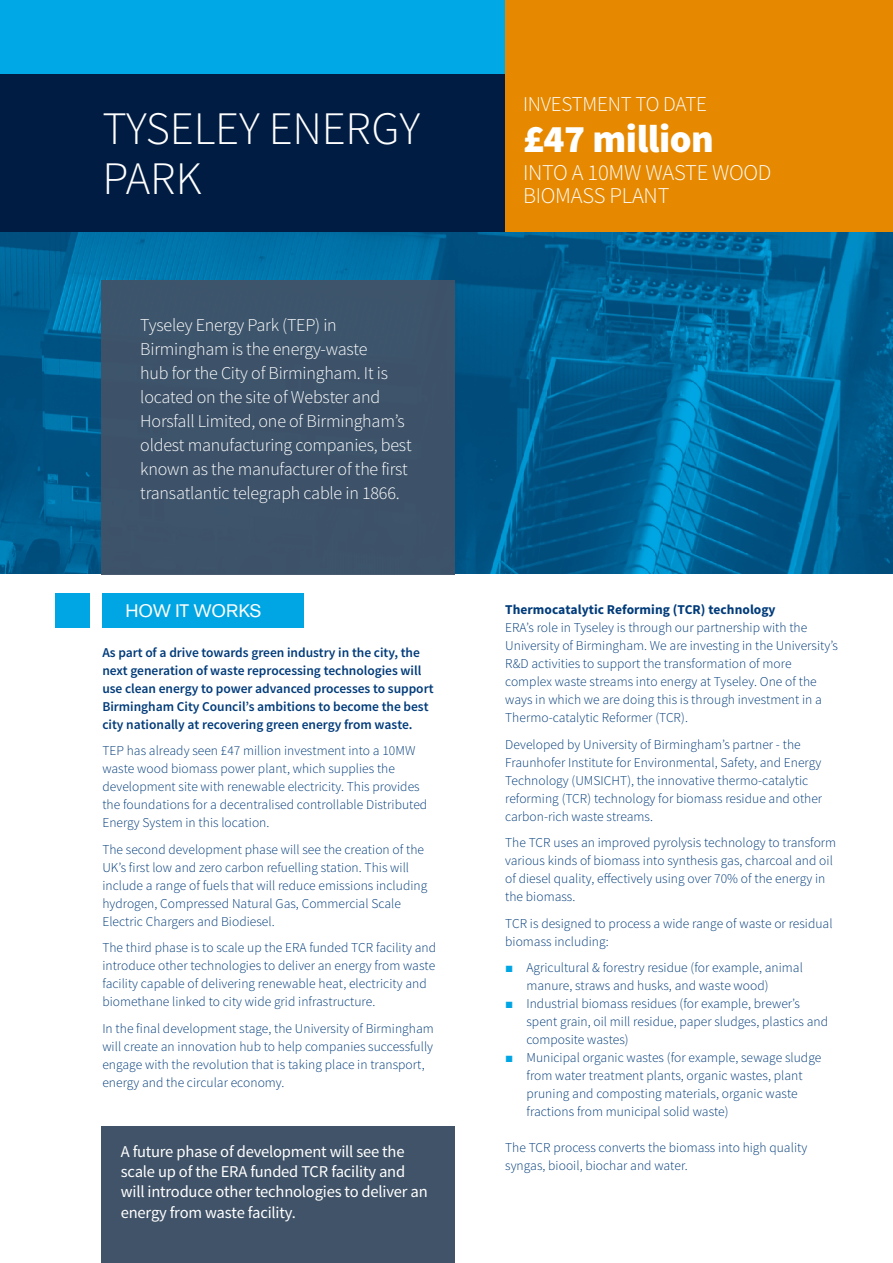
<style>
.page{position:relative;width:893px;height:1263px;background:#fff}
.page>*{position:absolute;margin:0;border:0;box-sizing:border-box;transform-origin:0 0}
.Header_1_purple{font:300 46.5px/49.5px "Source Sans Pro";letter-spacing:-.005em;color:#fff}
.top_start_para{font:900 39px "Source Sans Pro";letter-spacing:-.01em;color:#fff}
.top_start_para-2{font:300 22.5px/22.5px "Source Sans Pro";letter-spacing:-.01em;color:#fff}
.top_start_para-3{font:300 21px "Source Sans Pro";letter-spacing:-.01em;color:#fff}
.Top_start_14_18_regu{font:300 18px/24px "Source Sans Pro";letter-spacing:-.01em;color:#fff}
.top_start_para-4{font:18px "Akzidenz Grotesk BE";letter-spacing:-.01em;color:#fff}
.Body_text_10_13_blue{font:16.5px/20.2px "Source Sans Pro";letter-spacing:-.01em;color:#fff}
.Body_text_10_13_blue-2{font:300 13.5px/18px "Source Sans Pro";letter-spacing:.005em;color:#003b7a}
.Body_text_10_13_blue-3{font:600 13.5px/18px "Source Sans Pro";letter-spacing:-.005em;color:#003b7a}
.Overview_bold{font:700 13.5px "Source Sans Pro";letter-spacing:.005em;color:#003b7a}
.s1{font-family:"Arial";font-weight:700;color:#00a6e3}
</style>
<div class="page">
<svg style="left:0;top:232px;width:893px;height:342px;background:#006294"></svg>
<div style="left:0;top:0;width:505px;height:232px;background:#00a8e6"></div>
<div style="left:0;top:74px;width:893px;height:158px;background:#001c43"></div>
<div style="left:505px;top:0;width:388px;height:232px;background:#e68900"></div>
<div style="left:102px;top:1126px;width:353px;height:137px;background:#415368"></div>
<div style="left:102px;top:280px;width:353px;height:294px;background:#415368"></div>
<div style="left:102px;top:594px;width:202px;height:34px;background:#00a6e3"></div>
<div style="left:55px;top:594px;width:34px;height:34px;background:#00a6e3"></div>
<p class="Header_1_purple" style="left:102px;top:104px;width:319px">TYSELEY ENERGY<br>PARK</p>
<p class="Top_start_14_18_regu" style="left:140px;top:313px;width:273px">Tyseley Energy Park (TEP) in Birmingham is the energy-waste<br>hub for the City of Birmingham. It is located on the site of Webster and Horsfall Limited, one of Birmingham’s oldest manufacturing companies, best known as the manufacturer of the first transatlantic telegraph cable in 1866.</p>
<p class="top_start_para-4" style="left:125px;top:600px;width:138px">HOW IT WORKS</p>
<p class="Body_text_10_13_blue-3" style="left:102px;top:644px;width:333px">As part of a drive towards green industry in the city, the next generation of waste reprocessing technologies will use clean energy to power advanced processes to support Birmingham City Council’s ambitions to become the best city nationally at recovering green energy from waste.</p>
<p class="Body_text_10_13_blue-2" style="left:102px;top:742px;width:326px">TEP has already seen £47 million investment into a 10MW waste wood biomass power plant, which supplies the development site with renewable electricity. This provides the foundations for a decentralised controllable Distributed Energy System in this location.</p>
<p class="Body_text_10_13_blue-2" style="left:102px;top:840px;width:326px">The second development phase will see the creation of the UK’s first low and zero carbon refuelling station. This will include a range of fuels that will reduce emissions including hydrogen, Compressed Natural Gas, Commercial Scale Electric Chargers and Biodiesel.</p>
<p class="Body_text_10_13_blue-2" style="left:102px;top:939px;width:335px">The third phase is to scale up the ERA funded TCR facility and introduce other technologies to deliver an energy from waste facility capable of delivering renewable heat, electricity and biomethane linked to city wide grid infrastructure.</p>
<p class="Body_text_10_13_blue-2" style="left:102px;top:1019px;width:333px">In the final development stage, the University of Birmingham will create an innovation hub to help companies successfully engage with the revolution that is taking place in transport, energy and the circular economy.</p>
<p class="Body_text_10_13_blue" style="left:121px;top:1141px;width:308px">A future phase of development will see the scale up of the ERA funded TCR facility and will introduce other technologies to deliver an energy from waste facility.</p>
<p class="top_start_para-3" style="left:523px;top:92px;width:185px">INVESTMENT TO DATE</p>
<p class="top_start_para" style="left:523px;top:113px;width:192px">£47 million</p>
<p class="top_start_para-2" style="left:523px;top:162px;width:250px">INTO A 10MW WASTE WOOD<br>BIOMASS PLANT</p>
<p class="Overview_bold" style="left:505px;top:601px;width:272px">Thermocatalytic Reforming (TCR) technology</p>
<p class="Body_text_10_13_blue-2" style="left:505px;top:619px;width:334px">ERA’s role in Tyseley is through our partnership with the University of Birmingham. We are investing in the University’s R&amp;D activities to support the transformation of more complex waste streams into energy at Tyseley. One of the ways in which we are doing this is through investment in a Thermo-catalytic Reformer (TCR).</p>
<p class="Body_text_10_13_blue-2" style="left:505px;top:735px;width:319px">Developed by University of Birmingham’s partner - the Fraunhofer Institute for Environmental, Safety, and Energy Technology (UMSICHT), the innovative thermo-catalytic reforming (TCR) technology for biomass residue and other carbon-rich waste streams.</p>
<p class="Body_text_10_13_blue-2" style="left:505px;top:834px;width:333px">The TCR uses an improved pyrolysis technology to transform various kinds of biomass into synthesis gas, charcoal and oil of diesel quality, effectively using over 70% of the energy in the biomass.</p>
<p class="Body_text_10_13_blue-2" style="left:505px;top:914px;width:329px">TCR is designed to process a wide range of waste or residual biomass including:</p>
<p class="Body_text_10_13_blue-2" style="left:526px;top:959px;width:278px;text-indent:-21px"><span class="s1">■</span> Agricultural &amp; forestry residue (for example, animal manure, straws and husks, and waste wood)</p>
<p class="Body_text_10_13_blue-2" style="left:526px;top:995px;width:303px;text-indent:-21px"><span class="s1">■</span> Industrial biomass residues (for example, brewer’s spent grain, oil mill residue, paper sludges, plastics and composite wastes)</p>
<p class="Body_text_10_13_blue-2" style="left:526px;top:1049px;width:296px;text-indent:-21px"><span class="s1">■</span> Municipal organic wastes (for example, sewage sludge from water treatment plants, organic wastes, plant pruning and composting materials, organic waste fractions from municipal solid waste)</p>
<p class="Body_text_10_13_blue-2" style="left:505px;top:1139px;width:304px">The TCR process converts the biomass into high quality syngas, biooil, biochar and water.</p>
</div>
